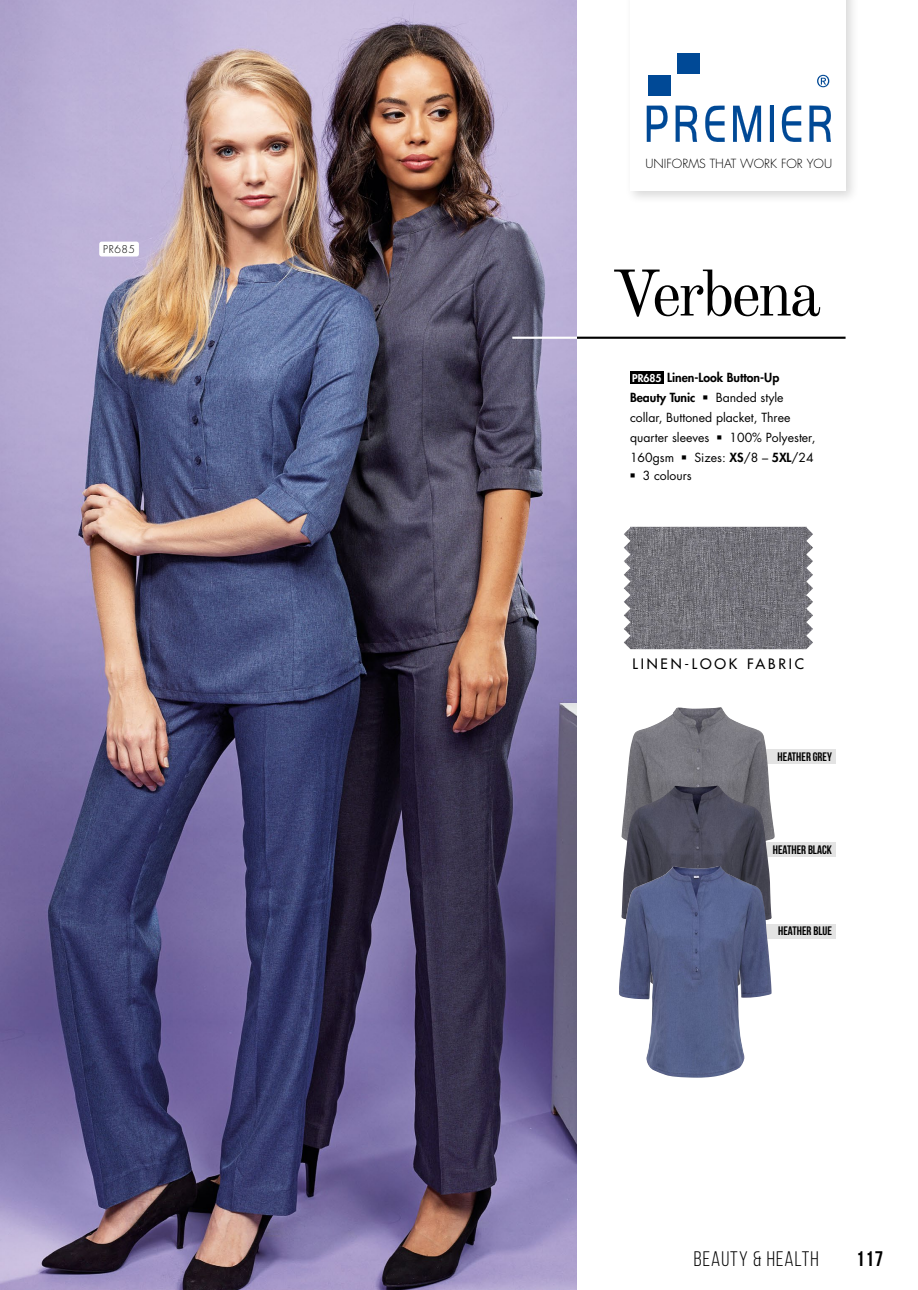
<style>
.page{position:relative;width:918px;height:1290px;background:#fff}
.page>*{position:absolute;margin:0;border:0;box-sizing:border-box;transform-origin:0 0}
.t1{font:64.58px "Old Standard TT";letter-spacing:-.05em;color:#000}
.t2{font:21px "Bebas Neue";letter-spacing:.05em;color:#000}
.t3{font:700 21px "Bebas Neue";color:#000}
.t4{font:14px "Futura";letter-spacing:.2em;color:#000}
.t5{font:12.25px/19.9px "Futura";color:#000}
.t6{font:700 12.25px "Bebas Neue";color:#000}
.t7{font:300 12.25px "Futura";color:#000}
.t8{font:300 10.5px "Futura";letter-spacing:.05em;color:#000}
.s1{font-weight:800;font-size:10.5px;color:#fff}
.s2{font-weight:800}
</style>
<div class="page">
<div style="left:727px;top:749px;width:108px;height:15px;background:#e3e3e3"></div>
<div style="left:727px;top:842px;width:108px;height:15px;background:#e3e3e3"></div>
<div style="left:727px;top:923px;width:108px;height:15px;background:#e3e3e3"></div>
<img style="left:1px;top:0;width:576px;height:1290px">
<hr style="left:512px;top:337px;width:65px;height:2px;background:#fff">
<div style="left:624px;top:0;width:235px;height:205px;background:#000;opacity:.15"></div>
<div style="left:630px;top:0;width:215px;height:191px;background:#fff"></div>
<svg style="left:647px;top:106px;width:21px;height:36px"></svg>
<svg style="left:675px;top:105px;width:22px;height:37px"></svg>
<svg style="left:705px;top:105px;width:20px;height:37px"></svg>
<svg style="left:733px;top:106px;width:28px;height:36px"></svg>
<svg style="left:769px;top:106px;width:4px;height:36px"></svg>
<svg style="left:782px;top:105px;width:19px;height:37px"></svg>
<svg style="left:809px;top:105px;width:22px;height:37px"></svg>
<div style="left:648px;top:76px;width:22px;height:20px;background:#004996"></div>
<div style="left:677px;top:53px;width:22px;height:20px;background:#004996"></div>
<svg style="left:817px;top:75px;width:12px;height:12px"></svg>
<img style="left:624px;top:527px;width:189px;height:122px">
<img style="left:626px;top:707px;width:148px;height:212px">
<img style="left:621px;top:786px;width:150px;height:80px">
<img style="left:619px;top:866px;width:152px;height:211px">
<div style="left:99px;top:242px;width:40px;height:14px;background:#fff;border-radius:2px"></div>
<hr style="left:577px;top:337px;width:268px;height:2px;background:#000">
<div style="left:630px;top:372px;width:34px;height:12px;background:#000"></div>
<p class="t8" style="left:103px;top:243px;width:33px">PR685</p>
<p class="t7" style="left:645px;top:156px;width:188px">UNIFORMS THAT WORK FOR YOU</p>
<h1 class="t1" style="left:611px;top:244px;width:211px">Verbena</h1>
<p class="t5" style="left:630px;top:368px;width:187px"><span class="s1">PR685</span> <span class="s2">Linen-Look Button-Up<br>Beauty Tunic</span> ■ Banded style collar, Buttoned placket, Three quarter sleeves ■ 100% Polyester,<br>160gsm ■ Sizes: <span class="s2">XS</span>/8 – <span class="s2">5XL</span>/24</p>
<p class="t5" style="left:630px;top:465px;width:63px">■ 3 colours</p>
<p class="t4" style="left:632px;top:655px;width:173px">LINEN-LOOK FABRIC</p>
<p class="t6" style="left:777px;top:750px;width:56px">HEATHER GREY</p>
<p class="t6" style="left:773px;top:843px;width:61px">HEATHER BLACK</p>
<p class="t6" style="left:778px;top:924px;width:55px">HEATHER BLUE</p>
<h2 class="t2" style="left:694px;top:1247px;width:126px">BEAUTY &amp; HEALTH</h2>
<h2 class="t3" style="left:856px;top:1247px;width:29px">117</h2>
</div>
